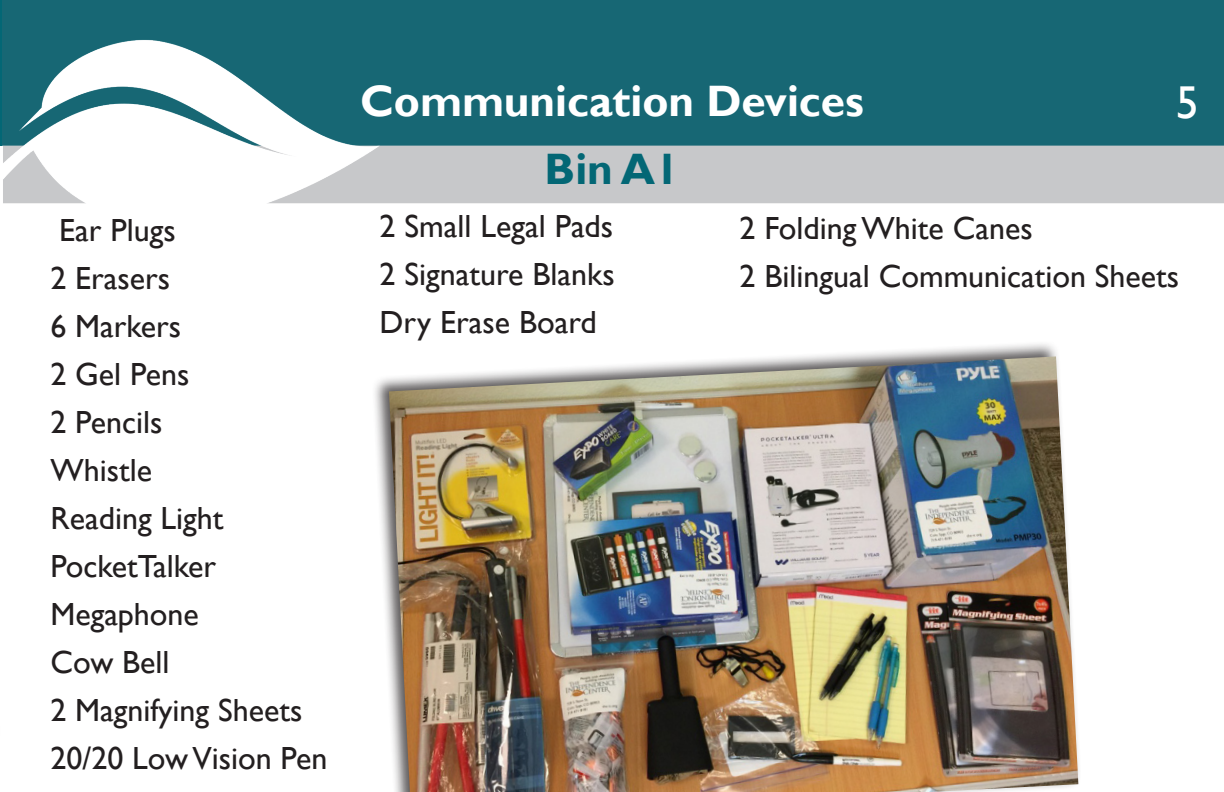
<style>
.page{position:relative;width:1224px;height:792px;background:#fff}
.page>*{position:absolute;margin:0;border:0;box-sizing:border-box;transform-origin:0 0}
.t1{font:46px "Gill Sans";color:#fff}
.Kit_Heading{font:700 44px "Gill Sans";color:#fff}
.Kit_Subhead{font:700 44px "Gill Sans";color:#036775}
.Kit_Heading-2{font:32px/48px "Gill Sans";color:#231f20}
.Kit_List{font:32px "Gill Sans";color:#231f20}
</style>
<div class="page">
<hr style="left:0;top:0;width:2px;height:146px;background:#036775">
<div style="left:371px;top:341px;width:710px;height:451px;background:#231f20;opacity:.75"></div>
<img style="left:389px;top:356px;width:689px;height:436px">
<img style="left:3px;top:0;width:1221px;height:204px">
<p class="Kit_Heading" style="left:360px;top:75px;width:506px">Communication Devices</p>
<p class="Kit_Subhead" style="left:545px;top:143px;width:136px">Bin A1</p>
<p class="t1" style="left:1176px;top:76px;width:24px">5</p>
<p class="Kit_Heading-2" style="left:50px;top:207px;width:279px">Ear Plugs<br>2 Erasers<br>6 Markers<br>2 Gel Pens<br>2 Pencils<br>Whistle<br>Reading Light<br>PocketTalker<br>Megaphone<br>Cow Bell<br>2 Magnifying Sheets<br>20/20 Low Vision Pen</p>
<p class="Kit_List" style="left:380px;top:208px;width:235px">2 Small Legal Pads</p>
<p class="Kit_List" style="left:380px;top:256px;width:237px">2 Signature Blanks</p>
<p class="Kit_List" style="left:380px;top:304px;width:219px">Dry Erase Board</p>
<p class="Kit_List" style="left:740px;top:210px;width:295px">2 Folding White Canes</p>
<p class="Kit_List" style="left:740px;top:258px;width:441px">2 Bilingual Communication Sheets</p>
</div>
